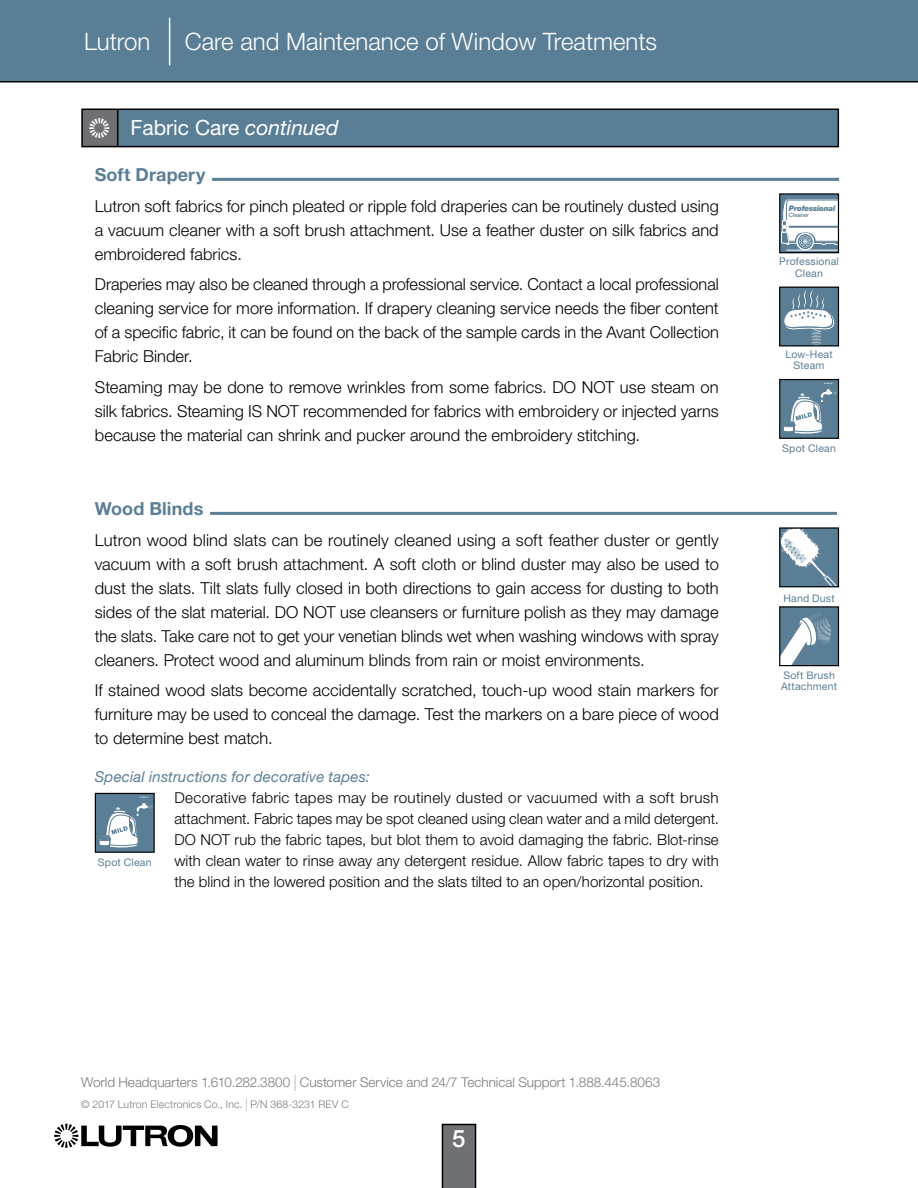
<style>
.page{position:relative;width:918px;height:1188px;background:#fff}
.page>*{position:absolute;margin:0;border:0;box-sizing:border-box;transform-origin:0 0}
.t1{font:300 24px "Helvetica Neue LT Std";color:#fff}
.t2{font:500 24px "Helvetica Neue LT Std";color:#fff}
.t3{font:21px "Helvetica Neue LT Std";color:#fff}
.t4{font:700 18px "Helvetica Neue LT Std";letter-spacing:.01em;color:#5a7e95}
.t5{font:300 16.5px/24px "Helvetica Neue LT Std";color:#000;text-align:justify}
.t6{font:300 15px/21px "Helvetica Neue LT Std";letter-spacing:.005em;color:#000;text-align:justify}
.t7{font:italic 15px "Helvetica Neue LT Std";letter-spacing:.01em;color:#5a7e95}
.t8{font:300 13.5px "Helvetica Neue LT Std";color:#787a7c}
.t9{font:10.5px/11.2px "Helvetica Neue LT Std";letter-spacing:.02em;color:#5a7e95;text-align:center}
.t10{font:300 10.5px "Helvetica Neue LT Std";letter-spacing:.015em;color:#787a7c}
.t11{font:italic 900 7.5px "Helvetica Neue LT Std";letter-spacing:-.025em;color:#5a7e95}
.t12{font:500 5.85px "Helvetica Neue LT Std";letter-spacing:-.025em;color:#5a7e95}
.s1{font-family:"IF Lutron Sunburst";font-size:25.5px}
.s2{font-style:italic}
.s3{font-weight:200;font-size:22.5px}
.s4{font-weight:200;font-size:17.25px}
</style>
<div class="page">
<div style="left:0;top:0;width:918px;height:82px;background:#5a7e95"></div>
<svg style="left:442px;top:1124px;width:34px;height:64px"></svg>
<hr style="left:169px;top:18px;width:1px;height:47px;background:#fff">
<svg style="left:54px;top:1124px;width:164px;height:24px"></svg>
<hr style="left:212px;top:178px;width:627px;height:3px;background:#5a7e95">
<hr style="left:210px;top:512px;width:627px;height:3px;background:#5a7e95">
<div style="left:780px;top:194px;width:58px;height:59px;background:#5a7e95"></div>
<hr style="left:786px;top:250px;width:52px;height:1px;background:#fff">
<svg style="left:797px;top:233px;width:17px;height:17px"></svg>
<div style="left:800px;top:236px;width:11px;height:11px;border:1px solid #5a7e95;border-radius:50%"></div>
<div style="left:797px;top:233px;width:16px;height:17px;border:1px solid #fff;border-radius:50%"></div>
<svg style="left:781px;top:199px;width:56px;height:47px"></svg>
<div style="left:779px;top:193px;width:60px;height:60px;border:1px solid #000"></div>
<svg style="left:781px;top:529px;width:56px;height:56px"></svg>
<div style="left:779px;top:527px;width:60px;height:60px;border:1px solid #000"></div>
<div style="left:780px;top:287px;width:58px;height:59px;background:#5a7e95"></div>
<svg style="left:784px;top:289px;width:50px;height:55px"></svg>
<div style="left:779px;top:287px;width:60px;height:59px;border:1px solid #000"></div>
<div style="left:780px;top:607px;width:58px;height:59px;background:#5a7e95"></div>
<svg style="left:781px;top:613px;width:50px;height:51px"></svg>
<div style="left:779px;top:606px;width:60px;height:60px;border:1px solid #000"></div>
<div style="left:780px;top:380px;width:58px;height:58px;background:#5a7e95"></div>
<svg style="left:784px;top:382px;width:53px;height:52px"></svg>
<div style="left:779px;top:379px;width:60px;height:60px;border:1px solid #000"></div>
<div style="left:82px;top:109px;width:36px;height:38px;background:#6e7073"></div>
<div style="left:118px;top:109px;width:720px;height:38px;background:#5a7e95"></div>
<hr style="left:81px;top:109px;width:37px;height:1px;background:#000">
<hr style="left:81px;top:110px;width:2px;height:36px;background:#000">
<hr style="left:118px;top:109px;width:721px;height:1px;background:#000">
<hr style="left:117px;top:110px;width:1px;height:36px;background:#000">
<hr style="left:838px;top:110px;width:1px;height:36px;background:#000">
<hr style="left:81px;top:146px;width:37px;height:1px;background:#000">
<hr style="left:118px;top:146px;width:721px;height:1px;background:#000">
<div style="left:95px;top:793px;width:59px;height:59px;background:#5a7e95"></div>
<svg style="left:99px;top:796px;width:54px;height:52px"></svg>
<div style="left:95px;top:793px;width:60px;height:60px;border:1px solid #000"></div>
<h1 class="t1" style="left:84px;top:27px;width:68px">Lutron</h1>
<h1 class="t1" style="left:185px;top:27px;width:474px">Care and Maintenance of Window Treatments</h1>
<p class="t3" style="left:90px;top:115px;width:251px"><span class="s1">O</span> Fabric Care <span class="s2">continued</span></p>
<p class="t4" style="left:95px;top:163px;width:112px">Soft Drapery</p>
<p class="t5" style="left:95px;top:193px;width:626px">Lutron soft fabrics for pinch pleated or ripple fold draperies can be routinely dusted using a vacuum cleaner with a soft brush attachment. Use a feather duster on silk fabrics and embroidered fabrics.</p>
<p class="t5" style="left:95px;top:272px;width:626px">Draperies may also be cleaned through a professional service. Contact a local professional cleaning service for more information. If drapery cleaning service needs the fiber content of a specific fabric, it can be found on the back of the sample cards in the Avant Collection Fabric Binder.</p>
<p class="t5" style="left:95px;top:375px;width:626px">Steaming may be done to remove wrinkles from some fabrics. DO NOT use steam on silk fabrics. Steaming IS NOT recommended for fabrics with embroidery or injected yarns because the material can shrink and pucker around the embroidery stitching.</p>
<p class="t4" style="left:95px;top:497px;width:110px">Wood Blinds</p>
<p class="t5" style="left:95px;top:527px;width:626px">Lutron wood blind slats can be routinely cleaned using a soft feather duster or gently vacuum with a soft brush attachment. A soft cloth or blind duster may also be used to dust the slats. Tilt slats fully closed in both directions to gain access for dusting to both sides of the slat material. DO NOT use cleansers or furniture polish as they may damage the slats. Take care not to get your venetian blinds wet when washing windows with spray cleaners. Protect wood and aluminum blinds from rain or moist environments.</p>
<p class="t5" style="left:95px;top:678px;width:626px">If stained wood slats become accidentally scratched, touch-up wood stain markers for furniture may be used to conceal the damage. Test the markers on a bare piece of wood to determine best match.</p>
<p class="t7" style="left:95px;top:768px;width:277px">Special instructions for decorative tapes:</p>
<p class="t6" style="left:174px;top:787px;width:546px">Decorative fabric tapes may be routinely dusted or vacuumed with a soft brush attachment. Fabric tapes may be spot cleaned using clean water and a mild detergent.<br>DO NOT rub the fabric tapes, but blot them to avoid damaging the fabric. Blot-rinse with clean water to rinse away any detergent residue. Allow fabric tapes to dry with the blind in the lowered position and the slats tilted to an open/horizontal position.</p>
<p class="t9" style="left:98px;top:856px;width:55px">Spot Clean</p>
<p class="t11" style="left:789px;top:203px;width:48px">Professional</p>
<p class="t12" style="left:789px;top:212px;width:22px">Cleaner</p>
<p class="t9" style="left:779px;top:255px;width:61px;line-height:12px">Professional<br>Clean</p>
<p class="t9" style="left:785px;top:348px;width:49px">Low-Heat<br>Steam</p>
<p class="t9" style="left:782px;top:442px;width:55px">Spot Clean</p>
<p class="t9" style="left:783px;top:592px;width:53px">Hand Dust</p>
<p class="t9" style="left:781px;top:669px;width:58px;text-align:left">Soft Brush<br>Attachment</p>
<p class="t8" style="left:81px;top:1074px;width:580px">World Headquarters 1.610.282.3800 <span class="s3">I</span> Customer Service and 24/7 Technical Support 1.888.445.8063</p>
<p class="t10" style="left:81px;top:1098px;width:269px">© 2017 Lutron Electronics Co., Inc. <span class="s4">I</span> P/N 368-3231 REV C</p>
<h1 class="t2" style="left:452px;top:1125px;width:15px">5</h1>
</div>
